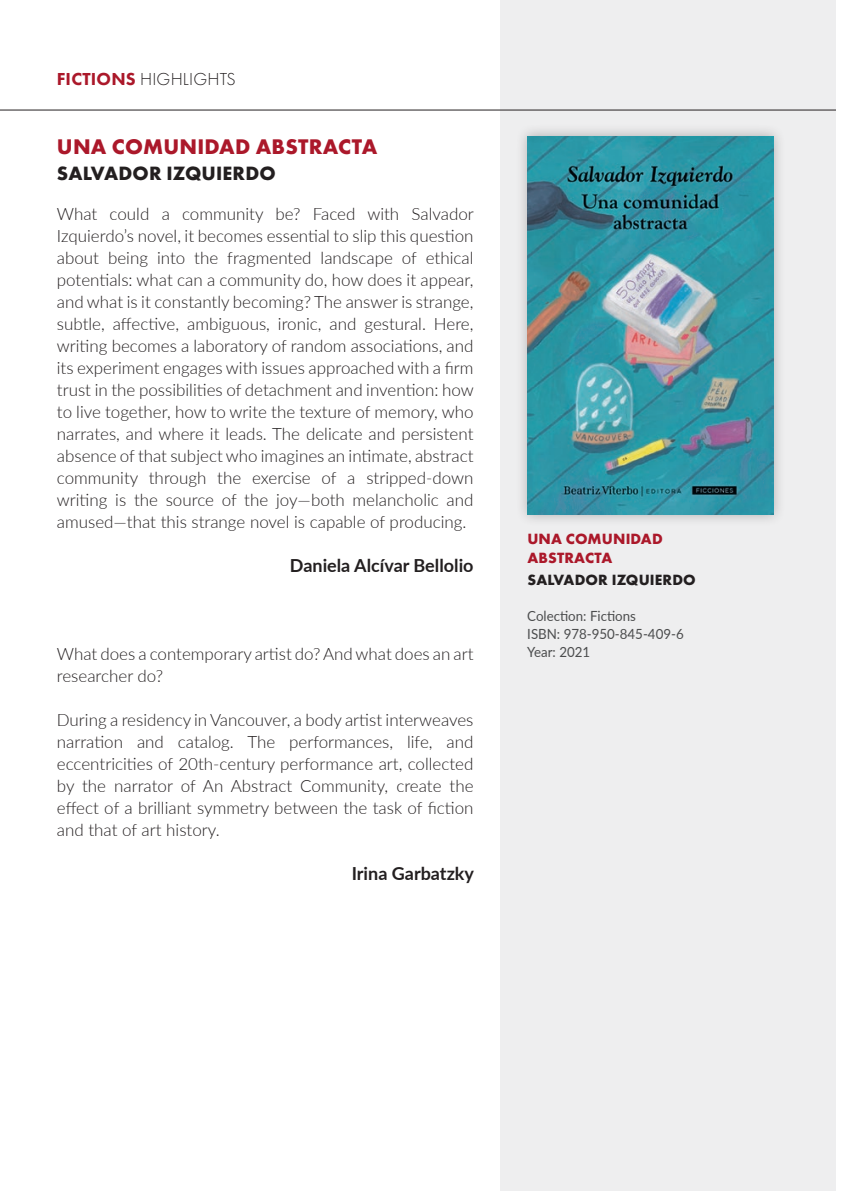
<style>
.page{position:relative;width:842px;height:1191px;background:#fff}
.page>*{position:absolute;margin:0;border:0;box-sizing:border-box;transform-origin:0 0}
.t1{font:700 22px "Futura PT";letter-spacing:.01em;color:#ab182a}
.t2{font:700 20px "Futura PT";letter-spacing:.01em;color:#231f20}
.t3{font:700 18px "Lato";color:#231f20}
.t4{font:300 18px "Futura PT";letter-spacing:.01em;color:#231f20}
.t5{font:300 17px/22px "Lato";color:#231f20;text-align:justify}
.t6{font:700 15.4px/19.6px "Futura PT";letter-spacing:.01em;color:#ab182a}
.t7{font:700 15.4px "Futura PT";letter-spacing:.01em;color:#231f20}
.t8{font:14px/18px "Lato";color:#4b4c4d;scale:.95 1}
.s1{font-weight:800;color:#ab182a}
</style>
<div class="page">
<div style="left:501px;top:0;width:341px;height:1191px;background:#eeeeef"></div>
<hr style="left:0;top:110px;width:842px;height:1px;background:#231f20">
<div style="left:515px;top:124px;width:270px;height:403px;background:#231f20;opacity:.3"></div>
<img style="left:527px;top:136px;width:246px;height:379px">
<div style="left:836px;top:0;width:6px;height:1191px;background:#fff"></div>
<p class="t4" style="left:57px;top:69px;width:180px"><span class="s1">FICTIONS</span> HIGHLIGHTS</p>
<p class="t1" style="left:57px;top:132px;width:322px">UNA COMUNIDAD ABSTRACTA</p>
<p class="t2" style="left:57px;top:160px;width:220px">SALVADOR IZQUIERDO</p>
<p class="t5" style="left:57px;top:202px;width:419px">What could a community be? Faced with Salvador Izquierdo’s novel, it becomes essential to slip this question about being into the fragmented landscape of ethical potentials: what can a community do, how does it appear, and what is it constantly becoming? The answer is strange, subtle, affective, ambiguous, ironic, and gestural. Here, writing becomes a laboratory of random associations, and its experiment engages with issues approached with a firm trust in the possibilities of detachment and invention: how to live together, how to write the texture of memory, who narrates, and where it leads. The delicate and persistent absence of that subject who imagines an intimate, abstract community through the exercise of a stripped-down writing is the source of the joy—both melancholic and amused—that this strange novel is capable of producing.</p>
<p class="t3" style="left:290px;top:552px;width:185px">Daniela Alcívar Bellolio</p>
<p class="t5" style="left:57px;top:642px;width:418px">What does a contemporary artist do? And what does an art researcher do?</p>
<p class="t5" style="left:57px;top:708px;width:418px">During a residency in Vancouver, a body artist interweaves narration and catalog. The performances, life, and eccentricities of 20th-century performance art, collected by the narrator of An Abstract Community, create the effect of a brilliant symmetry between the task of fiction and that of art history.</p>
<p class="t3" style="left:352px;top:860px;width:124px">Irina Garbatzky</p>
<p class="t6" style="left:527px;top:528px;width:137px">UNA COMUNIDAD<br>ABSTRACTA</p>
<p class="t7" style="left:527px;top:570px;width:170px">SALVADOR IZQUIERDO</p>
<p class="t8" style="left:527px;top:606px;width:166px">Colection: Fictions<br>ISBN: 978-950-845-409-6<br>Year: 2021</p>
</div>
